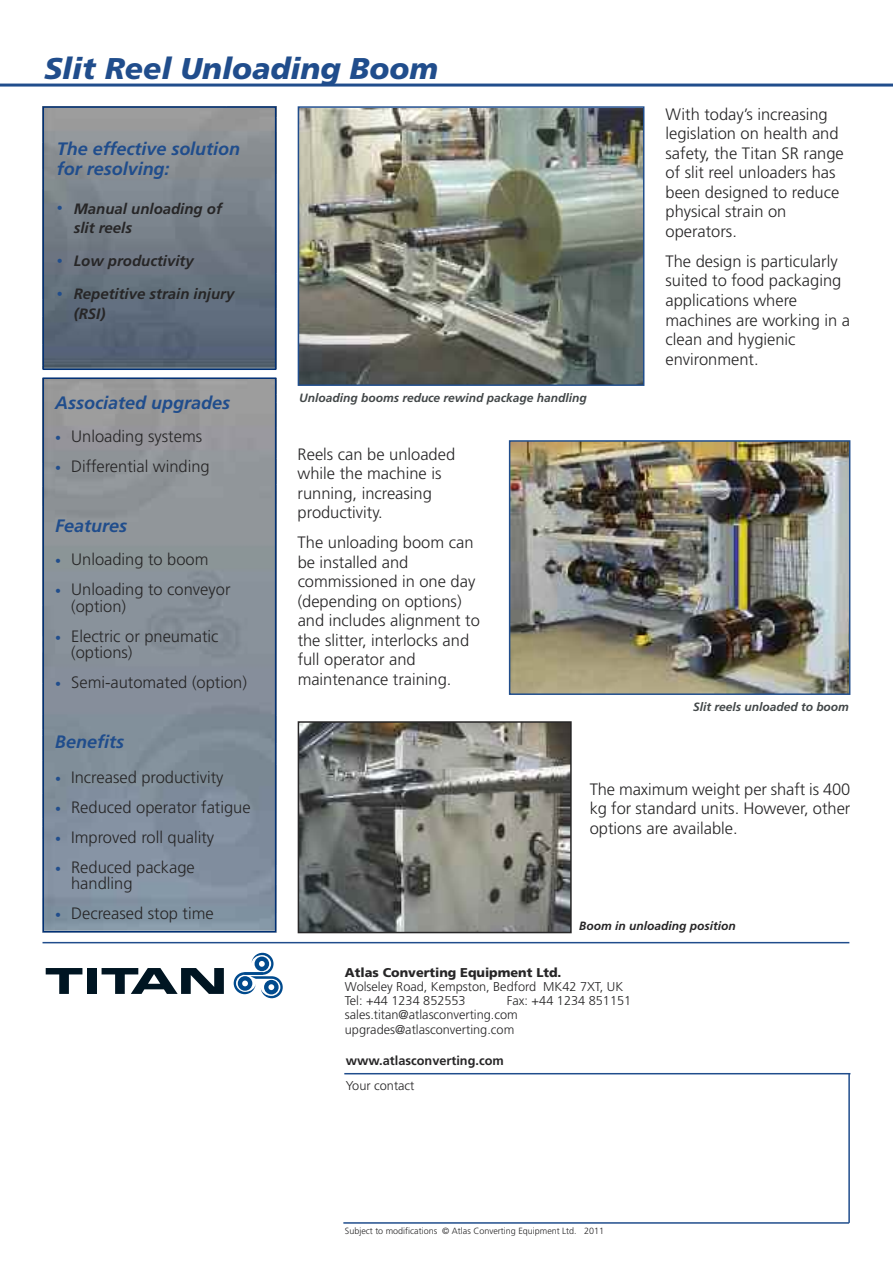
<style>
.page{position:relative;width:893px;height:1263px;background:#fff}
.page>*{position:absolute;margin:0;border:0;box-sizing:border-box;transform-origin:0 0}
.t1{font:italic 900 30px "Frutiger";color:#204d8c}
.t2{font:italic 700 18px/19.5px "Frutiger";color:#204d8c}
.t3{font:300 16.5px/19.5px "Frutiger";color:#272627}
.t4{font:italic 700 15px/19.5px "Frutiger";color:#272627}
.t5{font:300 12.75px/14.2px "Frutiger";color:#272627}
.t6{font:900 12.75px "Frutiger";color:#272627}
.t7{font:700 12.75px "Frutiger";color:#272627}
.t8{font:italic 700 12px "Frutiger";color:#424748}
.t9{font:italic 700 12px "Frutiger";color:#272627}
.t10{font:300 9px "Frutiger";color:#272627}
.s1{font-weight:400;font-style:normal;font-size:12px;color:#204d8c}
.s2{font-weight:400;font-size:12px;color:#204d8c}
</style>
<div class="page">
<img style="left:46px;top:109px;width:227px;height:258px">
<div style="left:43px;top:106px;width:233px;height:264px;border:2px solid #003075"></div>
<div style="left:43px;top:377px;width:233px;height:555px;border:2px solid #003075"></div>
<hr style="left:0;top:84px;width:893px;height:3px;background:#204d8c">
<hr style="left:344px;top:1073px;width:506px;height:1px;background:#204d8c">
<hr style="left:848px;top:1074px;width:2px;height:149px;background:#204d8c">
<hr style="left:343px;top:1222px;width:506px;height:2px;background:#204d8c">
<img style="left:301px;top:109px;width:340px;height:274px">
<div style="left:298px;top:106px;width:346px;height:280px;border:2px solid #204d8c"></div>
<img style="left:512px;top:443px;width:335px;height:249px">
<div style="left:509px;top:440px;width:341px;height:255px;border:2px solid #204d8c"></div>
<img style="left:301px;top:724px;width:268px;height:206px">
<div style="left:298px;top:721px;width:274px;height:212px;border:2px solid #272627"></div>
<hr style="left:43px;top:942px;width:806px;height:1px;background:#204d8c">
<svg style="left:234px;top:953px;width:49px;height:45px"></svg>
<svg style="left:46px;top:968px;width:36px;height:26px"></svg>
<div style="left:87px;top:968px;width:10px;height:26px;background:#001522"></div>
<svg style="left:102px;top:968px;width:122px;height:26px"></svg>
<h1 class="t1" style="left:44px;top:57px;width:395px">Slit Reel Unloading Boom</h1>
<p class="t2" style="left:57px;top:141px;width:185px">The effective solution for resolving:</p>
<p class="t4" style="left:74px;top:200px;width:150px;text-indent:-17px"><span class="s1">•</span> Manual unloading of slit reels</p>
<p class="t4" style="left:57px;top:253px;width:138px"><span class="s1">•</span> Low productivity</p>
<p class="t4" style="left:74px;top:286px;width:162px;text-indent:-17px"><span class="s1">•</span> Repetitive strain injury (RSI)</p>
<p class="t2" style="left:55px;top:394px;width:176px">Associated upgrades</p>
<p class="t3" style="left:55px;top:428px;width:148px"><span class="s2">•</span> Unloading systems</p>
<p class="t3" style="left:55px;top:458px;width:156px"><span class="s2">•</span> Differential winding</p>
<p class="t2" style="left:55px;top:517px;width:73px">Features</p>
<p class="t3" style="left:55px;top:551px;width:155px"><span class="s2">•</span> Unloading to boom</p>
<p class="t3" style="left:71px;top:582px;width:161px;line-height:16.5px;text-indent:-16px"><span class="s2">•</span> Unloading to conveyor (option)</p>
<p class="t3" style="left:71px;top:629px;width:149px;line-height:16.5px;text-indent:-16px"><span class="s2">•</span> Electric or pneumatic (options)</p>
<p class="t3" style="left:55px;top:674px;width:193px"><span class="s2">•</span> Semi-automated (option)</p>
<p class="t8" style="left:299px;top:393px;width:289px">Unloading booms reduce rewind package handling</p>
<p class="t3" style="left:298px;top:445px;width:159px">Reels can be unloaded while the machine is running, increasing productivity.</p>
<p class="t3" style="left:298px;top:534px;width:184px">The unloading boom can be installed and commissioned in one day (depending on options) and includes alignment to the slitter, interlocks and full operator and maintenance training.</p>
<p class="t3" style="left:665px;top:106px;width:180px">With today’s increasing legislation on health and safety, the Titan SR range of slit reel unloaders has been designed to reduce physical strain on operators.</p>
<p class="t3" style="left:665px;top:253px;width:186px">The design is particularly suited to food packaging applications where machines are working in a clean and hygienic environment.</p>
<p class="t8" style="left:693px;top:702px;width:157px">Slit reels unloaded to boom</p>
<p class="t2" style="left:55px;top:733px;width:70px">Benefits</p>
<p class="t3" style="left:55px;top:768px;width:170px"><span class="s2">•</span> Increased productivity</p>
<p class="t3" style="left:55px;top:798px;width:197px"><span class="s2">•</span> Reduced operator fatigue</p>
<p class="t3" style="left:55px;top:828px;width:161px"><span class="s2">•</span> Improved roll quality</p>
<p class="t3" style="left:71px;top:860px;width:125px;line-height:16.5px;text-indent:-16px"><span class="s2">•</span> Reduced package handling</p>
<p class="t3" style="left:55px;top:905px;width:160px"><span class="s2">•</span> Decreased stop time</p>
<p class="t3" style="left:590px;top:781px;width:262px;text-align:justify">The maximum weight per shaft is 400 kg for standard units. However, other options are available.</p>
<p class="t9" style="left:579px;top:921px;width:158px">Boom in unloading position</p>
<p class="t6" style="left:345px;top:967px;width:218px">Atlas Converting Equipment Ltd.</p>
<p class="t5" style="left:345px;top:980px;width:280px">Wolseley Road, Kempston, Bedford MK42 7XT, UK<br>Tel: +44 1234 852553</p>
<p class="t5" style="left:345px;top:994px;width:288px;text-indent:162px">Fax: +44 1234 851151 sales.titan@atlasconverting.com upgrades@atlasconverting.com</p>
<p class="t7" style="left:346px;top:1055px;width:159px">www.atlasconverting.com</p>
<p class="t5" style="left:346px;top:1080px;width:70px">Your contact</p>
<p class="t10" style="left:345px;top:1227px;width:261px">Subject to modifications © Atlas Converting Equipment Ltd. 2011</p>
</div>
